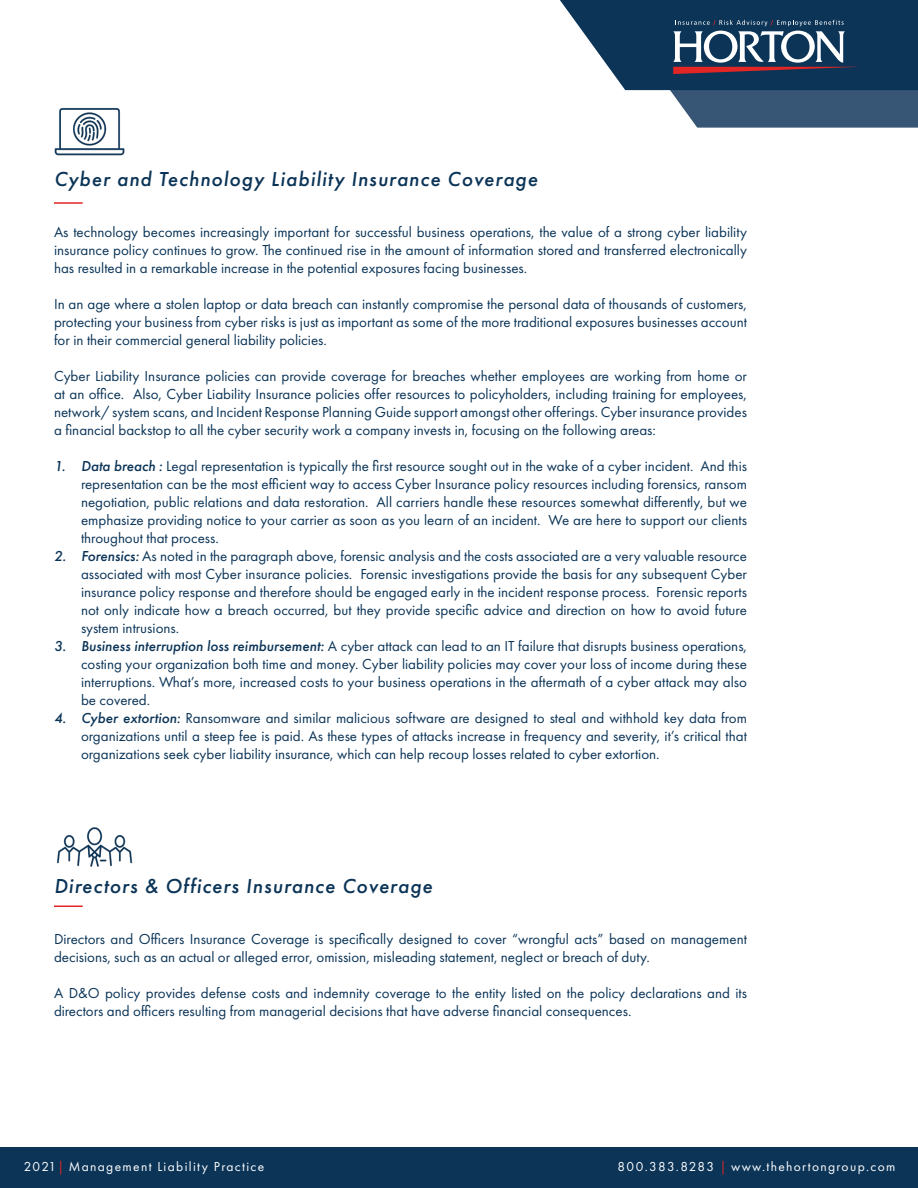
<style>
.page{position:relative;width:918px;height:1188px;background:#fff}
.page>*{position:absolute;margin:0;border:0;box-sizing:border-box;transform-origin:0 0}
.t1{font:italic 500 21px "Futura PT";letter-spacing:.05em;color:#0b3457}
.t2{font:15px/18px "Futura PT";color:#0b3457;text-align:justify}
.t3{font:13.5px "Futura PT";letter-spacing:.1em;color:#fff}
.s1{font-weight:500;font-style:italic}
.s2{color:#e22525}
</style>
<div class="page">
<div style="left:0;top:1148px;width:918px;height:40px;background:#0b3457"></div>
<svg style="left:560px;top:0;width:358px;height:128px"></svg>
<svg style="left:54px;top:906px;width:29px;height:1px"></svg>
<img style="left:57px;top:827px;width:76px;height:40px">
<hr style="left:54px;top:202px;width:29px;height:2px;background:#e22525">
<img style="left:54px;top:108px;width:71px;height:48px">
<p class="t1" style="left:54px;top:166px;width:485px">Cyber and Technology Liability Insurance Coverage</p>
<p class="t2" style="left:54px;top:223px;width:695px">As technology becomes increasingly important for successful business operations, the value of a strong cyber liability insurance policy continues to grow. The continued rise in the amount of information stored and transferred electronically has resulted in a remarkable increase in the potential exposures facing businesses.</p>
<p class="t2" style="left:54px;top:295px;width:694px">In an age where a stolen laptop or data breach can instantly compromise the personal data of thousands of customers, protecting your business from cyber risks is just as important as some of the more traditional exposures businesses account for in their commercial general liability policies.</p>
<p class="t2" style="left:54px;top:367px;width:694px">Cyber Liability Insurance policies can provide coverage for breaches whether employees are working from home or at an office. Also, Cyber Liability Insurance policies offer resources to policyholders, including training for employees, network/ system scans, and Incident Response Planning Guide support amongst other offerings. Cyber insurance provides a financial backstop to all the cyber security work a company invests in, focusing on the following areas:</p>
<p class="t2" style="left:81px;top:457px;width:668px;text-indent:-27px"><span class="s1">1. Data breach :</span> Legal representation is typically the first resource sought out in the wake of a cyber incident. And this representation can be the most efficient way to access Cyber Insurance policy resources including forensics, ransom negotiation, public relations and data restoration. All carriers handle these resources somewhat differently, but we emphasize providing notice to your carrier as soon as you learn of an incident. We are here to support our clients throughout that process.</p>
<p class="t2" style="left:81px;top:547px;width:668px;text-indent:-27px"><span class="s1">2. Forensics:</span> As noted in the paragraph above, forensic analysis and the costs associated are a very valuable resource associated with most Cyber insurance policies. Forensic investigations provide the basis for any subsequent Cyber insurance policy response and therefore should be engaged early in the incident response process. Forensic reports not only indicate how a breach occurred, but they provide specific advice and direction on how to avoid future system intrusions.</p>
<p class="t2" style="left:81px;top:637px;width:668px;text-indent:-27px"><span class="s1">3. Business interruption loss reimbursement:</span> A cyber attack can lead to an IT failure that disrupts business operations, costing your organization both time and money. Cyber liability policies may cover your loss of income during these interruptions. What’s more, increased costs to your business operations in the aftermath of a cyber attack may also be covered.</p>
<p class="t2" style="left:81px;top:709px;width:668px;text-indent:-27px"><span class="s1">4. Cyber extortion:</span> Ransomware and similar malicious software are designed to steal and withhold key data from organizations until a steep fee is paid. As these types of attacks increase in frequency and severity, it’s critical that organizations seek cyber liability insurance, which can help recoup losses related to cyber extortion.</p>
<p class="t1" style="left:54px;top:873px;width:380px">Directors &amp; Officers Insurance Coverage</p>
<p class="t2" style="left:54px;top:929px;width:694px">Directors and Officers Insurance Coverage is specifically designed to cover “wrongful acts” based on management decisions, such as an actual or alleged error, omission, misleading statement, neglect or breach of duty.</p>
<p class="t2" style="left:54px;top:983px;width:694px">A D&amp;O policy provides defense costs and indemnity coverage to the entity listed on the policy declarations and its directors and officers resulting from managerial decisions that have adverse financial consequences.</p>
<p class="t3" style="left:24px;top:1159px;width:242px">2021<span class="s2">|</span> Management Liability Practice</p>
<p class="t3" style="left:618px;top:1159px;width:279px">800.383.8283 <span class="s2">|</span> www.thehortongroup.com</p>
</div>
